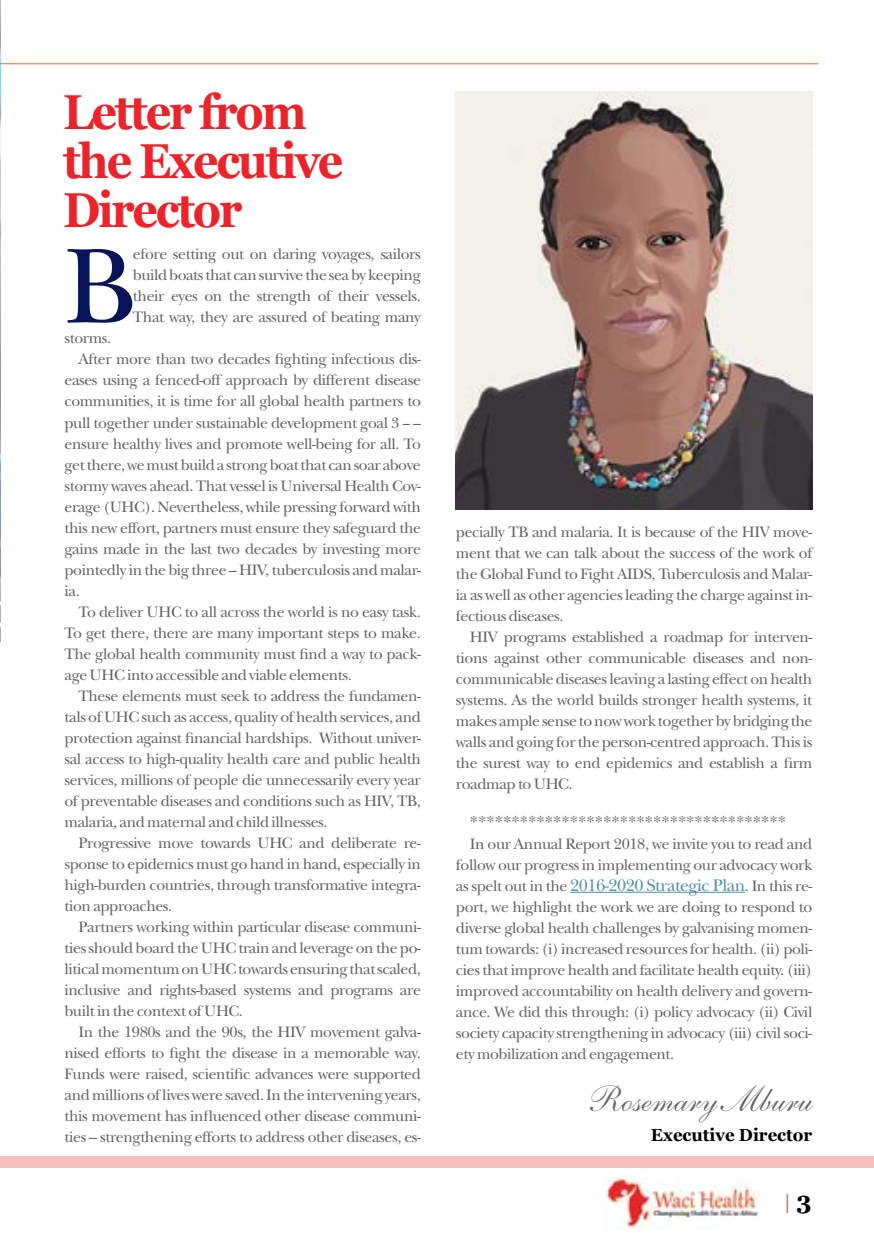
<style>
.page{position:relative;width:874px;height:1241px;background:#fff}
.page>*{position:absolute;margin:0;border:0;box-sizing:border-box;transform-origin:0 0}
.t1{font:111.12px "New Baskerville Std";color:#091358}
.t2{font:700 49px/49px "Georgia";letter-spacing:-.05em;color:#eb242b;scale:.91 1}
.t3{font:36.75px "Shelley LT Std Script";color:#636466}
.t4{font:19.6px "Georgia";color:#eb242b;scale:.8 1}
.t5{font:700 17.5px "Georgia";color:#000;scale:.96 1}
.t6{font:16.62px "New Baskerville Std";color:#636466}
.t7{font:15.75px/21px "New Baskerville Std";letter-spacing:-.025em;color:#636466;text-align:justify}
.s1{font-size:17.5px;color:#5291a8}
.s2{font-weight:700;font-size:24.5px;color:#000}
</style>
<div class="page">
<img style="left:605px;top:1177px;width:154px;height:51px">
<div style="left:0;top:1155px;width:873px;height:12px;background:#f9bdc0"></div>
<hr style="left:0;top:63px;width:818px;height:1px;background:#f26621">
<hr style="left:569px;top:891px;width:175px;height:1px;background:#5291a8">
<img style="left:455px;top:92px;width:357px;height:417px">
<img style="left:0;top:0;width:1px;height:642px">
<h2 class="t2" style="left:63px;top:87px;width:309px">Letter from the Executive<br>Director</h2>
<h1 class="t1" style="left:64px;top:222px;width:73px">B</h1>
<p class="t7" style="left:133px;top:244px;width:289px">efore setting out on daring voyages, sailors build boats that can survive the sea by keeping their eyes on the strength of their vessels.<br>That way, they are assured of beating many</p>
<p class="t7" style="left:64px;top:328px;width:48px">storms.</p>
<p class="t7" style="left:78px;top:349px;width:344px">After more than two decades fighting infectious dis-</p>
<p class="t7" style="left:64px;top:370px;width:358px">eases using a fenced-off approach by different disease</p>
<p class="t7" style="left:64px;top:391px;width:357px">communities, it is time for all global health partners to</p>
<p class="t7" style="left:64px;top:412px;width:358px">pull together under sustainable development goal 3 -- –</p>
<p class="t7" style="left:64px;top:433px;width:358px">ensure healthy lives and promote well-being for all. To</p>
<p class="t7" style="left:64px;top:454px;width:357px">get there, we must build a strong boat that can soar above</p>
<p class="t7" style="left:64px;top:475px;width:358px">stormy waves ahead. That vessel is Universal Health Cov-</p>
<p class="t7" style="left:64px;top:496px;width:358px">erage (UHC). Nevertheless, while pressing forward with</p>
<p class="t7" style="left:64px;top:517px;width:358px">this new effort, partners must ensure they safeguard the</p>
<p class="t7" style="left:64px;top:538px;width:358px">gains made in the last two decades by investing more</p>
<p class="t7" style="left:64px;top:559px;width:358px">pointedly in the big three – HIV, tuberculosis and malar-</p>
<p class="t7" style="left:64px;top:580px;width:17px">ia.</p>
<p class="t7" style="left:78px;top:601px;width:343px">To deliver UHC to all across the world is no easy task.</p>
<p class="t7" style="left:64px;top:622px;width:357px">To get there, there are many important steps to make.</p>
<p class="t7" style="left:64px;top:643px;width:358px">The global health community must find a way to pack-</p>
<p class="t7" style="left:64px;top:664px;width:289px">age UHC into accessible and viable elements.</p>
<p class="t7" style="left:78px;top:685px;width:344px">These elements must seek to address the fundamen-</p>
<p class="t7" style="left:64px;top:706px;width:358px">tals of UHC such as access, quality of health services, and</p>
<p class="t7" style="left:64px;top:727px;width:358px">protection against financial hardships. Without univer-</p>
<p class="t7" style="left:64px;top:748px;width:358px">sal access to high-quality health care and public health</p>
<p class="t7" style="left:64px;top:769px;width:358px">services, millions of people die unnecessarily every year</p>
<p class="t7" style="left:64px;top:790px;width:358px">of preventable diseases and conditions such as HIV, TB,</p>
<p class="t7" style="left:64px;top:811px;width:264px">malaria, and maternal and child illnesses.</p>
<p class="t7" style="left:78px;top:832px;width:344px">Progressive move towards UHC and deliberate re-</p>
<p class="t7" style="left:64px;top:853px;width:358px">sponse to epidemics must go hand in hand, especially in</p>
<p class="t7" style="left:64px;top:874px;width:358px">high-burden countries, through transformative integra-</p>
<p class="t7" style="left:64px;top:895px;width:109px">tion approaches.</p>
<p class="t7" style="left:78px;top:916px;width:344px">Partners working within particular disease communi-</p>
<p class="t7" style="left:64px;top:937px;width:358px">ties should board the UHC train and leverage on the po-</p>
<p class="t7" style="left:64px;top:958px;width:358px">litical momentum on UHC towards ensuring that scaled,</p>
<p class="t7" style="left:64px;top:979px;width:358px">inclusive and rights-based systems and programs are</p>
<p class="t7" style="left:64px;top:1000px;width:180px">built in the context of UHC.</p>
<p class="t7" style="left:78px;top:1021px;width:344px">In the 1980s and the 90s, the HIV movement galva-</p>
<p class="t7" style="left:64px;top:1042px;width:357px">nised efforts to fight the disease in a memorable way.</p>
<p class="t7" style="left:64px;top:1063px;width:358px">Funds were raised, scientific advances were supported</p>
<p class="t7" style="left:64px;top:1084px;width:358px">and millions of lives were saved. In the intervening years,</p>
<p class="t7" style="left:64px;top:1105px;width:358px">this movement has influenced other disease communi-</p>
<p class="t7" style="left:64px;top:1126px;width:358px">ties – strengthening efforts to address other diseases, es-</p>
<p class="t7" style="left:455px;top:521px;width:358px">pecially TB and malaria. It is because of the HIV move&shy;ment that we can talk about the success of the work of the Global Fund to Fight AIDS, Tuberculosis and Malar&shy;ia as well as other agencies leading the charge against in&shy;fectious diseases.</p>
<p class="t7" style="left:455px;top:626px;width:358px;text-indent:14px">HIV programs established a roadmap for interven&shy;tions against other communicable diseases and non&shy;communicable diseases leaving a lasting effect on health systems. As the world builds stronger health systems, it makes ample sense to now work together by bridging the walls and going for the person-centred approach. This is the surest way to end epidemics and establish a firm roadmap to UHC.</p>
<p class="t6" style="left:469px;top:812px;width:317px">**************************************</p>
<p class="t7" style="left:455px;top:832px;width:358px;text-indent:14px">In our Annual Report 2018, we invite you to read and follow our progress in implementing our advocacy work as spelt out in the <span class="s1">2016-2020 Strategic Plan</span>. In this re&shy;port, we highlight the work we are doing to respond to diverse global health challenges by galvanising momen&shy;tum towards: (i) increased resources for health. (ii) poli&shy;cies that improve health and facilitate health equity. (iii) improved accountability on health delivery and govern&shy;ance. We did this through: (i) policy advocacy (ii) Civil society capacity strengthening in advocacy (iii) civil soci&shy;ety mobilization and engagement.</p>
<h3 class="t3" style="left:590px;top:1077px;width:223px">Rosemary Mburu</h3>
<p class="t5" style="left:650px;top:1123px;width:169px">Executive Director</p>
<p class="t4" style="left:784px;top:1190px;width:35px">| <span class="s2">3</span></p>
</div>
